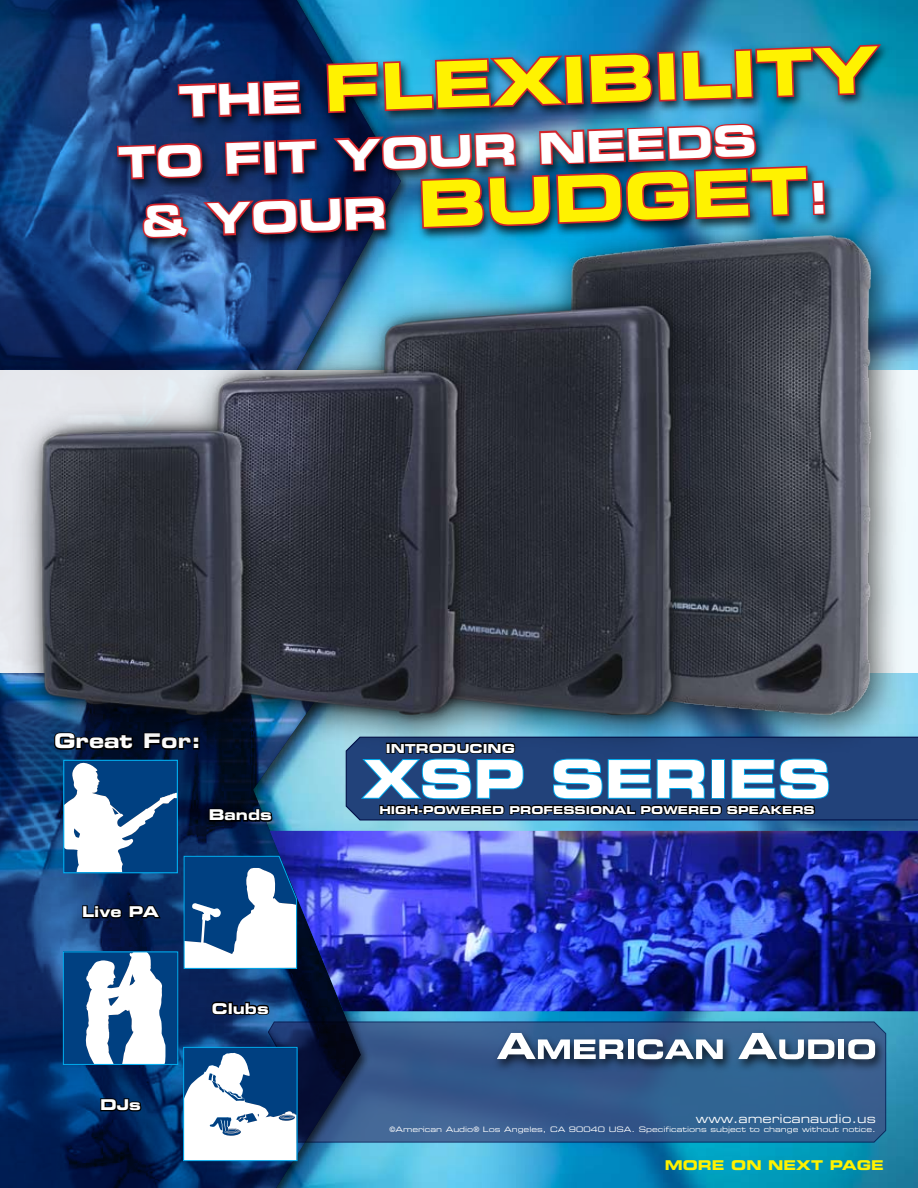
<style>
.page{position:relative;width:918px;height:1188px;background:#fff}
.page>*{position:absolute;margin:0;border:0;box-sizing:border-box;transform-origin:0 0}
.t1{font:63.6px "Eurostile Bold Extended Two";color:#fff200}
.t2{font:52.05px "Eurostile Bold Extended Two";color:#fff}
.t3{font:42.45px/59.4px "Eurostile Bold Extended Two";color:#fff}
.t4{font:20.25px "Eurostile Bold Extended Two";color:#fff}
.t5{font:14.85px "Eurostile Bold Extended Two";color:#fff}
.t6{font:13.5px "Eurostile Bold Extended Two";color:#fff200}
.t7{font:12.45px "Eurostile Bold Extended Two";color:#fff}
.t8{font:12px "Eurostile Extended Two";color:#fff}
.t9{font:10.8px "Eurostile Bold Extended Two";color:#fff}
.t10{font:7.5px "Eurostile Extended Two";color:#fff}
.s1{font-size:42.45px;color:#fff}
.s2{font-size:63.6px;color:#fff200}
</style>
<div class="page">
<img style="left:0;top:0;width:918px;height:1188px">
<h1 class="t1" style="left:177px;top:49px;width:702px;rotate:-2deg"><span class="s1">THE</span> FLEXIBILITY</h1>
<h3 class="t3" style="left:138px;top:132px;width:690px;text-indent:-21px;rotate:-2deg">TO FIT YOUR NEEDS<br>&amp; YOUR <span class="s2">BUDGET</span>!</h3>
<h3 class="t4" style="left:54px;top:727px;width:149px">Great For:</h3>
<h3 class="t5" style="left:209px;top:805px;width:65px">Bands</h3>
<h3 class="t5" style="left:82px;top:901px;width:78px">Live PA</h3>
<h3 class="t5" style="left:100px;top:1094px;width:42px">DJs</h3>
<h3 class="t5" style="left:212px;top:998px;width:58px">Clubs</h3>
<h3 class="t7" style="left:386px;top:739px;width:131px">INTRODUCING</h3>
<h2 class="t2" style="left:363px;top:742px;width:470px">XSP SERIES</h2>
<h3 class="t9" style="left:379px;top:802px;width:437px">HIGH-POWERED PROFESSIONAL POWERED SPEAKERS</h3>
<h3 class="t8" style="left:696px;top:1110px;width:182px">www.americanaudio.us</h3>
<p class="t10" style="left:389px;top:1124px;width:488px">©American Audio® Los Angeles, CA 90040 USA. Specifications subject to change without notice.</p>
<h3 class="t6" style="left:665px;top:1155px;width:221px">MORE ON NEXT PAGE</h3>
</div>
